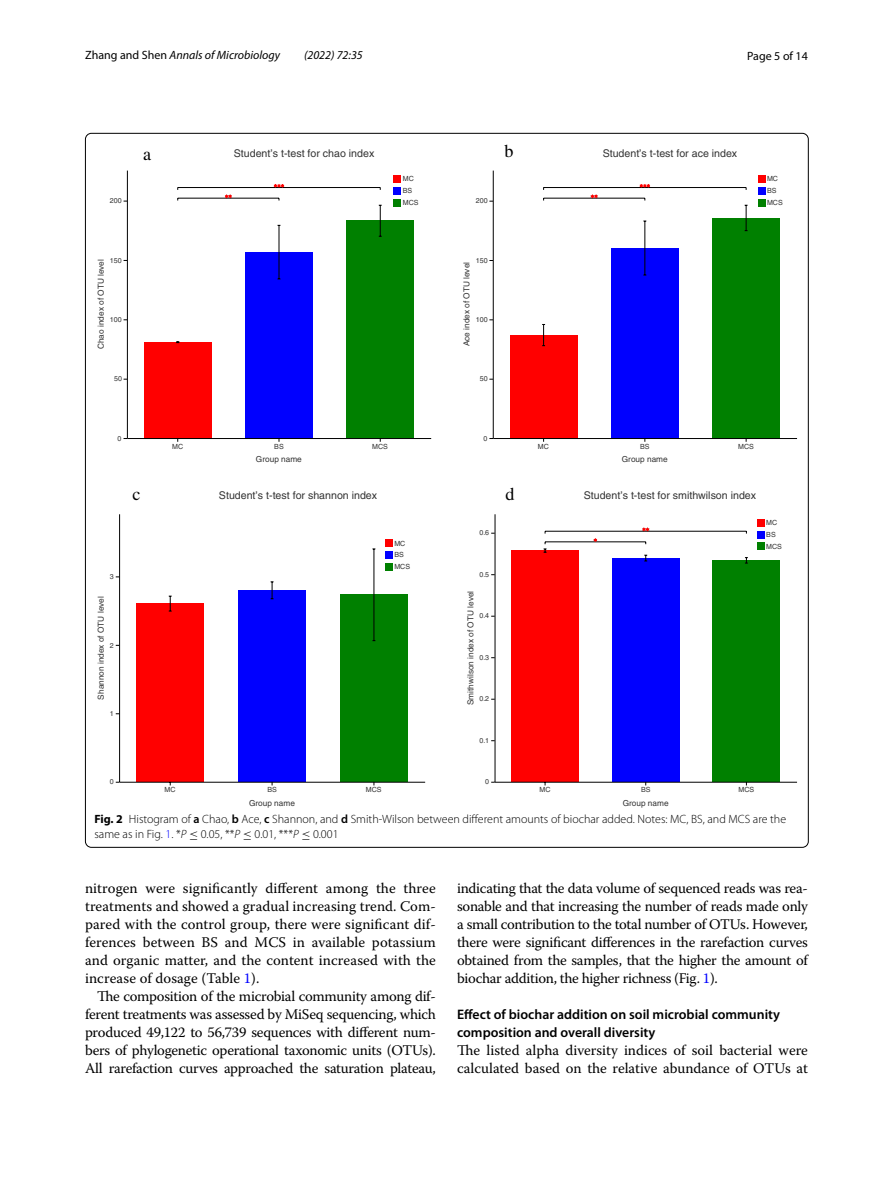
<style>
.page{position:relative;width:893px;height:1187px;background:#fff}
.page>*{position:absolute;margin:0;border:0;box-sizing:border-box;transform-origin:0 0}
.t1{font:18.15px "Times Roman 2";color:#000}
.t2{font:18.15px "Times";color:#000}
.t3{font:14.7px/18px "Warnock Pro";letter-spacing:-.005em;color:#000;text-align:justify}
.t4{font:600 13.8px/18px "Myriad Pro";color:#000}
.t5{font:300 12px/15px "Myriad Pro";color:#000}
.t6{font:italic 12px "Myriad Pro";color:#000}
.t7{font:12px "Myriad Pro";color:#000}
.t8{font:10.65px "Helvetica 3";color:#333}
.t9{font:10.65px "Helvetica 2";color:#333}
.t10{font:8.25px "Helvetica 3";color:#333}
.t11{font:8.25px "Helvetica 2";color:#333}
.t12{font:7.05px/11.9px "Helvetica 3";color:#333}
.t13{font:7.05px/11.9px "Helvetica 2";color:#333}
.s1{font-style:normal}
.s2{font-weight:700}
.s3{font-weight:600}
.s4{color:#00f}
.s5{font-style:italic}
.s6{font-family:"MTSY";font-weight:400}
</style>
<div class="page">
<div style="left:144px;top:342px;width:67px;height:96px;background:#f00"></div>
<div style="left:245px;top:252px;width:68px;height:186px;background:#00f"></div>
<div style="left:346px;top:221px;width:68px;height:217px;background:#008000"></div>
<hr style="left:178px;top:198px;width:101px;height:1px;background:#000">
<hr style="left:178px;top:187px;width:202px;height:1px;background:#000">
<svg style="left:224px;top:194px;width:8px;height:5px"></svg>
<svg style="left:273px;top:184px;width:12px;height:4px"></svg>
<hr style="left:279px;top:225px;width:1px;height:54px;background:#000">
<hr style="left:380px;top:205px;width:1px;height:31px;background:#000">
<div style="left:394px;top:175px;width:7px;height:8px;background:#f00"></div>
<div style="left:394px;top:187px;width:7px;height:7px;background:#00f"></div>
<div style="left:394px;top:199px;width:7px;height:7px;background:#008000"></div>
<hr style="left:127px;top:438px;width:304px;height:1px;background:#000">
<hr style="left:127px;top:170px;width:1px;height:268px;background:#000">
<div style="left:510px;top:335px;width:67px;height:103px;background:#f00"></div>
<div style="left:611px;top:248px;width:68px;height:190px;background:#00f"></div>
<div style="left:712px;top:218px;width:68px;height:220px;background:#008000"></div>
<hr style="left:544px;top:198px;width:101px;height:1px;background:#000">
<hr style="left:544px;top:187px;width:202px;height:1px;background:#000">
<svg style="left:590px;top:194px;width:8px;height:5px"></svg>
<svg style="left:639px;top:184px;width:11px;height:4px"></svg>
<svg style="left:542px;top:324px;width:3px;height:22px"></svg>
<hr style="left:645px;top:221px;width:1px;height:54px;background:#000">
<svg style="left:745px;top:205px;width:3px;height:26px"></svg>
<div style="left:758px;top:175px;width:7px;height:8px;background:#f00"></div>
<div style="left:758px;top:187px;width:7px;height:7px;background:#00f"></div>
<div style="left:758px;top:199px;width:7px;height:7px;background:#008000"></div>
<hr style="left:493px;top:438px;width:304px;height:1px;background:#000">
<hr style="left:493px;top:170px;width:1px;height:268px;background:#000">
<div style="left:136px;top:603px;width:68px;height:178px;background:#f00"></div>
<div style="left:238px;top:590px;width:68px;height:191px;background:#00f"></div>
<div style="left:340px;top:594px;width:68px;height:187px;background:#008000"></div>
<svg style="left:169px;top:595px;width:3px;height:16px"></svg>
<svg style="left:271px;top:581px;width:3px;height:18px"></svg>
<hr style="left:374px;top:549px;width:1px;height:91px;background:#000">
<div style="left:386px;top:539px;width:7px;height:8px;background:#f00"></div>
<div style="left:386px;top:551px;width:7px;height:7px;background:#00f"></div>
<div style="left:386px;top:563px;width:7px;height:7px;background:#008000"></div>
<hr style="left:120px;top:781px;width:305px;height:1px;background:#000">
<hr style="left:119px;top:514px;width:1px;height:268px;background:#000">
<div style="left:511px;top:550px;width:68px;height:231px;background:#f00"></div>
<div style="left:612px;top:558px;width:67px;height:223px;background:#00f"></div>
<div style="left:713px;top:560px;width:67px;height:221px;background:#008000"></div>
<hr style="left:545px;top:541px;width:101px;height:1px;background:#000">
<hr style="left:545px;top:531px;width:201px;height:1px;background:#000">
<svg style="left:593px;top:538px;width:5px;height:4px"></svg>
<svg style="left:642px;top:527px;width:8px;height:5px"></svg>
<svg style="left:544px;top:542px;width:2px;height:11px"></svg>
<svg style="left:644px;top:555px;width:3px;height:6px"></svg>
<svg style="left:745px;top:557px;width:3px;height:6px"></svg>
<div style="left:757px;top:519px;width:7px;height:7px;background:#f00"></div>
<div style="left:757px;top:531px;width:7px;height:7px;background:#00f"></div>
<div style="left:757px;top:543px;width:7px;height:7px;background:#008000"></div>
<hr style="left:495px;top:781px;width:302px;height:1px;background:#000">
<hr style="left:495px;top:514px;width:1px;height:268px;background:#000">
<p class="t6" style="left:85px;top:48px;width:196px"><span class="s1">Zhang and Shen</span> Annals of Microbiology</p>
<p class="t6" style="left:304px;top:48px;width:60px">(2022) 72:35</p>
<p class="t7" style="left:747px;top:48px;width:62px">Page 5 of 14</p>
<p class="t2" style="left:143px;top:144px;width:10px">a</p>
<p class="t9" style="left:234px;top:147px;width:142px">Student’s t-test for chao index</p>
<p class="t1" style="left:504px;top:141px;width:11px">b</p>
<p class="t9" style="left:603px;top:147px;width:136px">Student’s t-test for ace index</p>
<p class="t13" style="left:110px;top:195px;width:13px">200</p>
<p class="t13" style="left:403px;top:173px;width:17px">MC<br>BS<br>MCS</p>
<p class="t12" style="left:476px;top:195px;width:13px">200</p>
<p class="t13" style="left:767px;top:173px;width:17px">MC<br>BS<br>MCS</p>
<p class="t13" style="left:110px;top:254px;width:13px">150</p>
<p class="t11" style="left:96px;top:349px;width:91px;rotate:-90deg">Chao index of OTU level</p>
<p class="t13" style="left:110px;top:313px;width:13px">100</p>
<p class="t12" style="left:476px;top:254px;width:13px">150</p>
<p class="t10" style="left:462px;top:346px;width:86px;rotate:-90deg">Ace index of OTU level</p>
<p class="t12" style="left:476px;top:314px;width:13px">100</p>
<p class="t13" style="left:114px;top:373px;width:9px">50</p>
<p class="t12" style="left:480px;top:373px;width:9px">50</p>
<p class="t13" style="left:118px;top:432px;width:5px">0</p>
<p class="t13" style="left:483px;top:432px;width:5px">0</p>
<p class="t13" style="left:172px;top:440px;width:13px">MC</p>
<p class="t13" style="left:274px;top:440px;width:11px">BS</p>
<p class="t13" style="left:372px;top:440px;width:17px">MCS</p>
<p class="t13" style="left:538px;top:440px;width:13px">MC</p>
<p class="t13" style="left:640px;top:440px;width:11px">BS</p>
<p class="t13" style="left:738px;top:440px;width:17px">MCS</p>
<p class="t11" style="left:256px;top:454px;width:47px">Group name</p>
<p class="t10" style="left:622px;top:454px;width:47px">Group name</p>
<p class="t1" style="left:132px;top:484px;width:10px">c</p>
<p class="t8" style="left:219px;top:489px;width:160px">Student’s t-test for shannon index</p>
<p class="t1" style="left:505px;top:484px;width:11px">d</p>
<p class="t8" style="left:584px;top:489px;width:174px">Student’s t-test for smithwilson index</p>
<p class="t12" style="left:394px;top:537px;width:17px">MC<br>BS<br>MCS</p>
<p class="t12" style="left:479px;top:527px;width:11px">0.6</p>
<p class="t12" style="left:766px;top:516px;width:17px">MC<br>BS<br>MCS</p>
<p class="t12" style="left:110px;top:570px;width:5px">3</p>
<p class="t12" style="left:479px;top:568px;width:11px">0.5</p>
<p class="t10" style="left:96px;top:699px;width:105px;rotate:-90deg">Shannon index of OTU level</p>
<p class="t12" style="left:110px;top:639px;width:5px">2</p>
<p class="t10" style="left:466px;top:705px;width:116px;rotate:-90deg">Smithwilson index of OTU level</p>
<p class="t12" style="left:479px;top:610px;width:11px">0.4</p>
<p class="t12" style="left:479px;top:651px;width:11px">0.3</p>
<p class="t12" style="left:479px;top:693px;width:11px">0.2</p>
<p class="t12" style="left:110px;top:707px;width:5px">1</p>
<p class="t12" style="left:479px;top:734px;width:11px">0.1</p>
<p class="t12" style="left:110px;top:776px;width:5px">0</p>
<p class="t12" style="left:485px;top:776px;width:5px">0</p>
<p class="t12" style="left:165px;top:783px;width:13px">MC</p>
<p class="t12" style="left:267px;top:783px;width:11px">BS</p>
<p class="t12" style="left:366px;top:783px;width:17px">MCS</p>
<p class="t12" style="left:539px;top:783px;width:13px">MC</p>
<p class="t12" style="left:641px;top:783px;width:11px">BS</p>
<p class="t12" style="left:738px;top:783px;width:17px">MCS</p>
<p class="t10" style="left:249px;top:798px;width:47px">Group name</p>
<p class="t10" style="left:623px;top:798px;width:47px">Group name</p>
<p class="t5" style="left:94px;top:811px;width:693px"><span class="s2">Fig. 2</span> Histogram of <span class="s3">a</span> Chao, <span class="s3">b</span> Ace, <span class="s3">c</span> Shannon, and <span class="s3">d</span> Smith-Wilson between different amounts of biochar added. Notes: MC, BS, and MCS are the same as in Fig. <span class="s4">1</span>. *<span class="s5">P</span> <span class="s6">≤</span> 0.05, **<span class="s5">P</span> <span class="s6">≤</span> 0.01, ***<span class="s5">P</span> <span class="s6">≤</span> 0.001</p>
<p class="t3" style="left:85px;top:879px;width:352px">nitrogen were significantly different among the three treatments and showed a gradual increasing trend. Com&shy;pared with the control group, there were significant dif&shy;ferences between BS and MCS in available potassium and organic matter, and the content increased with the increase of dosage (Table <span class="s4">1</span>).</p>
<p class="t3" style="left:85px;top:987px;width:352px;text-indent:12px">The composition of the microbial community among dif&shy;ferent treatments was assessed by MiSeq sequencing, which produced 49,122 to 56,739 sequences with different num&shy;bers of phylogenetic operational taxonomic units (OTUs).<br>All rarefaction curves approached the saturation plateau,</p>
<p class="t3" style="left:457px;top:879px;width:352px">indicating that the data volume of sequenced reads was rea&shy;sonable and that increasing the number of reads made only a small contribution to the total number of OTUs. However, there were significant differences in the rarefaction curves obtained from the samples, that the higher the amount of biochar addition, the higher richness (Fig. <span class="s4">1</span>).</p>
<p class="t4" style="left:457px;top:1005px;width:324px">Effect of biochar addition on soil microbial community composition and overall diversity</p>
<p class="t3" style="left:457px;top:1041px;width:352px">The listed alpha diversity indices of soil bacterial were calculated based on the relative abundance of OTUs at</p>
</div>
